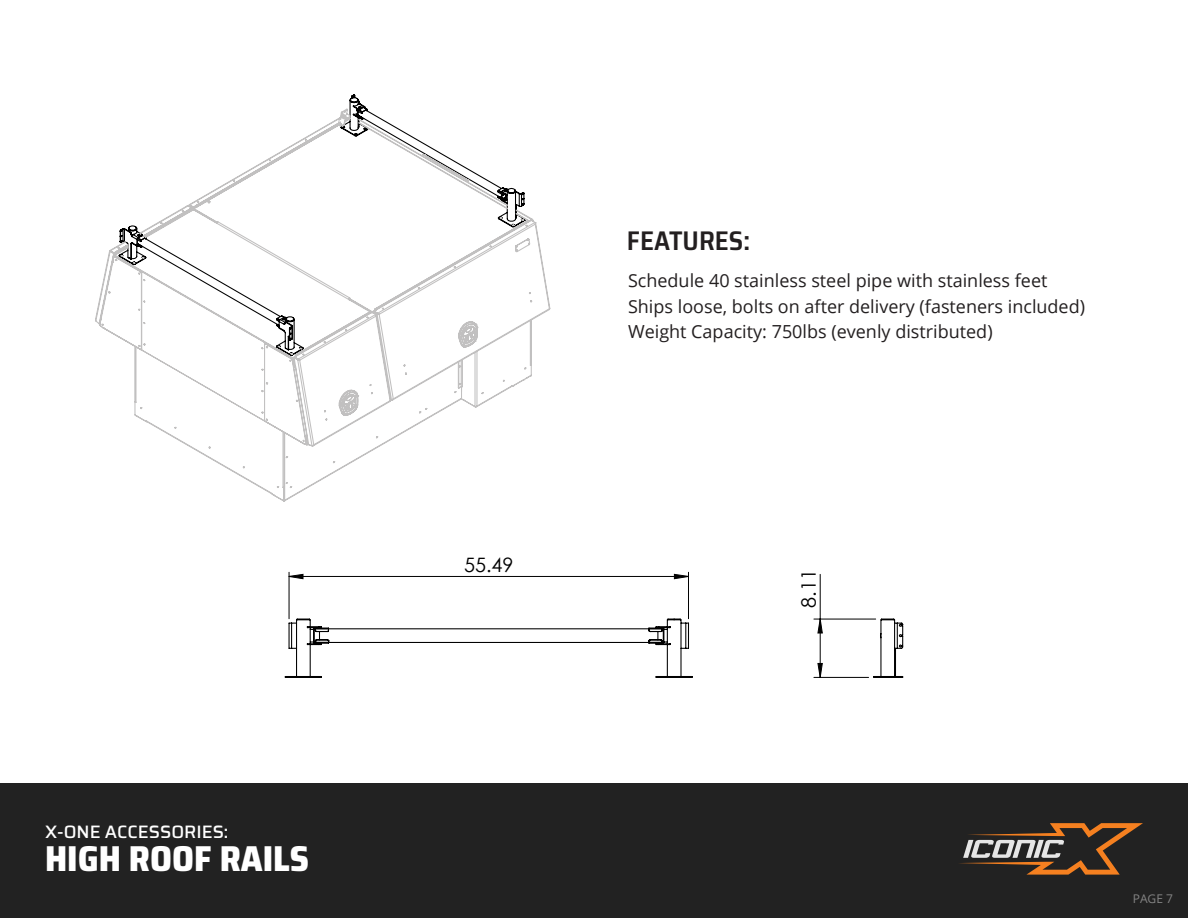
<style>
.page{position:relative;width:1188px;height:918px;background:#fff}
.page>*{position:absolute;margin:0;border:0;box-sizing:border-box;transform-origin:0 0}
.t1{font:800 semi-condensed 36px "Saira";color:#fff}
.t2{font:600 semi-condensed 27px "Saira";color:#231f20}
.t3{font:19.8px "Century Gothic";color:#010101}
.t4{font:18px/25.5px "Open Sans";color:#231f20}
.t5{font:500 18px "Saira";color:#fff}
.t6{font:12px "Open Sans";color:#848484}
</style>
<div class="page">
<div style="left:0;top:783px;width:1188px;height:135px;background:#222"></div>
<svg style="left:959px;top:823px;width:184px;height:52px"></svg>
<hr style="left:289px;top:572px;width:1px;height:47px;background:#010101">
<hr style="left:688px;top:572px;width:1px;height:47px;background:#010101">
<hr style="left:814px;top:619px;width:62px;height:1px;background:#010101">
<hr style="left:814px;top:677px;width:55px;height:1px;background:#010101">
<hr style="left:820px;top:574px;width:1px;height:45px;background:#010101">
<svg style="left:288px;top:573px;width:400px;height:7px"></svg>
<svg style="left:817px;top:618px;width:6px;height:60px"></svg>
<svg style="left:284px;top:618px;width:409px;height:60px"></svg>
<svg style="left:873px;top:618px;width:31px;height:60px"></svg>
<svg style="left:95px;top:108px;width:456px;height:394px"></svg>
<p class="t5" style="left:45px;top:818px;width:185px">X-ONE ACCESSORIES:</p>
<h1 class="t1" style="left:45px;top:831px;width:266px">HIGH ROOF RAILS</h1>
<p class="t3" style="left:464px;top:551px;width:51px">55.49</p>
<h2 class="t2" style="left:627px;top:220px;width:125px">FEATURES:</h2>
<p class="t4" style="left:628px;top:267px;width:459px">Schedule 40 stainless steel pipe with stainless feet<br>Ships loose, bolts on after delivery (fasteners included)<br>Weight Capacity: 750lbs (evenly distributed)</p>
<p class="t3" style="left:795px;top:608px;width:40px;rotate:-90deg">8.11</p>
<p class="t6" style="left:1133px;top:890px;width:42px">PAGE 7</p>
</div>
